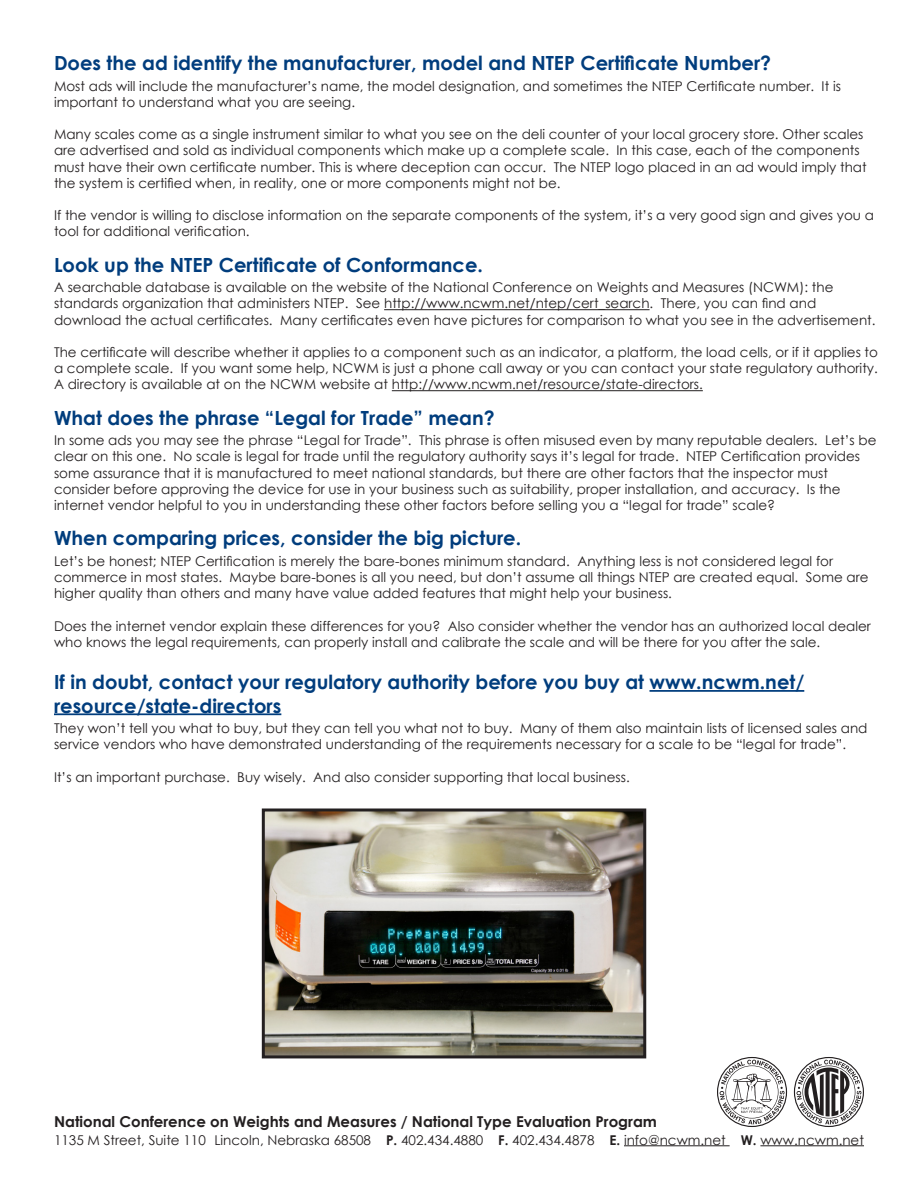
<style>
.page{position:relative;width:918px;height:1188px;background:#fff}
.page>*{position:absolute;margin:0;border:0;box-sizing:border-box;transform-origin:0 0}
.t1{font:700 19.5px/23.4px "Century Gothic";color:#013d7d}
.t2{font:700 15px "Century Gothic";color:#231f20}
.t3{font:13.5px/16.2px "Century Gothic";color:#231f20}
.s1{font-weight:700}
</style>
<div class="page">
<hr style="left:384px;top:309px;width:266px;height:1px;background:#231f20">
<hr style="left:392px;top:390px;width:311px;height:1px;background:#231f20">
<hr style="left:649px;top:690px;width:155px;height:2px;background:#013d7d">
<hr style="left:54px;top:713px;width:227px;height:2px;background:#013d7d">
<hr style="left:624px;top:1145px;width:106px;height:1px;background:#231f20">
<hr style="left:760px;top:1145px;width:104px;height:1px;background:#231f20">
<svg style="left:717px;top:1057px;width:70px;height:70px"></svg>
<svg style="left:794px;top:1057px;width:70px;height:70px"></svg>
<img style="left:266px;top:812px;width:376px;height:242px">
<div style="left:262px;top:808px;width:384px;height:250px;border:3px solid #231f20"></div>
<p class="t1" style="left:54px;top:50px;width:719px">Does the ad identify the manufacturer, model and NTEP Certificate Number?</p>
<p class="t3" style="left:54px;top:77px;width:788px">Most ads will include the manufacturer’s name, the model designation, and sometimes the NTEP Certificate number. It is important to understand what you are seeing.</p>
<p class="t3" style="left:54px;top:126px;width:814px">Many scales come as a single instrument similar to what you see on the deli counter of your local grocery store. Other scales are advertised and sold as individual components which make up a complete scale. In this case, each of the components must have their own certificate number. This is where deception can occur. The NTEP logo placed in an ad would imply that the system is certified when, in reality, one or more components might not be.</p>
<p class="t3" style="left:54px;top:207px;width:822px">If the vendor is willing to disclose information on the separate components of the system, it’s a very good sign and gives you a tool for additional verification.</p>
<p class="t1" style="left:54px;top:252px;width:430px">Look up the NTEP Certificate of Conformance.</p>
<p class="t3" style="left:54px;top:279px;width:823px">A searchable database is available on the website of the National Conference on Weights and Measures (NCWM): the standards organization that administers NTEP. See http://www.ncwm.net/ntep/cert_search. There, you can find and download the actual certificates. Many certificates even have pictures for comparison to what you see in the advertisement.</p>
<p class="t3" style="left:54px;top:344px;width:826px;text-align:justify">The certificate will describe whether it applies to a component such as an indicator, a platform, the load cells, or if it applies to a complete scale. If you want some help, NCWM is just a phone call away or you can contact your state regulatory authority.<br>A directory is available at on the NCWM website at http://www.ncwm.net/resource/state-directors.</p>
<p class="t1" style="left:54px;top:405px;width:442px">What does the phrase “Legal for Trade” mean?</p>
<p class="t3" style="left:54px;top:432px;width:824px">In some ads you may see the phrase “Legal for Trade”. This phrase is often misused even by many reputable dealers. Let’s be clear on this one. No scale is legal for trade until the regulatory authority says it’s legal for trade. NTEP Certification provides some assurance that it is manufactured to meet national standards, but there are other factors that the inspector must consider before approving the device for use in your business such as suitability, proper installation, and accuracy. Is the internet vendor helpful to you in understanding these other factors before selling you a “legal for trade” scale?</p>
<p class="t1" style="left:54px;top:525px;width:469px">When comparing prices, consider the big picture.</p>
<p class="t3" style="left:54px;top:553px;width:816px">Let’s be honest; NTEP Certification is merely the bare-bones minimum standard. Anything less is not considered legal for commerce in most states. Maybe bare-bones is all you need, but don’t assume all things NTEP are created equal. Some are higher quality than others and many have value added features that might help your business.</p>
<p class="t3" style="left:54px;top:617px;width:818px">Does the internet vendor explain these differences for you? Also consider whether the vendor has an authorized local dealer who knows the legal requirements, can properly install and calibrate the scale and will be there for you after the sale.</p>
<p class="t1" style="left:54px;top:669px;width:752px">If in doubt, contact your regulatory authority before you buy at www.ncwm.net/ resource/state-directors</p>
<p class="t3" style="left:54px;top:720px;width:815px">They won’t tell you what to buy, but they can tell you what not to buy. Many of them also maintain lists of licensed sales and service vendors who have demonstrated understanding of the requirements necessary for a scale to be “legal for trade”.</p>
<p class="t3" style="left:54px;top:769px;width:577px">It’s an important purchase. Buy wisely. And also consider supporting that local business.</p>
<p class="t2" style="left:54px;top:1110px;width:604px">National Conference on Weights and Measures / National Type Evaluation Program</p>
<p class="t3" style="left:54px;top:1131px;width:812px">1135 M Street, Suite 110 Lincoln, Nebraska 68508 <span class="s1">P.</span> 402.434.4880 <span class="s1">F.</span> 402.434.4878 <span class="s1">E.</span> info@ncwm.net <span class="s1">W.</span> www.ncwm.net</p>
</div>
